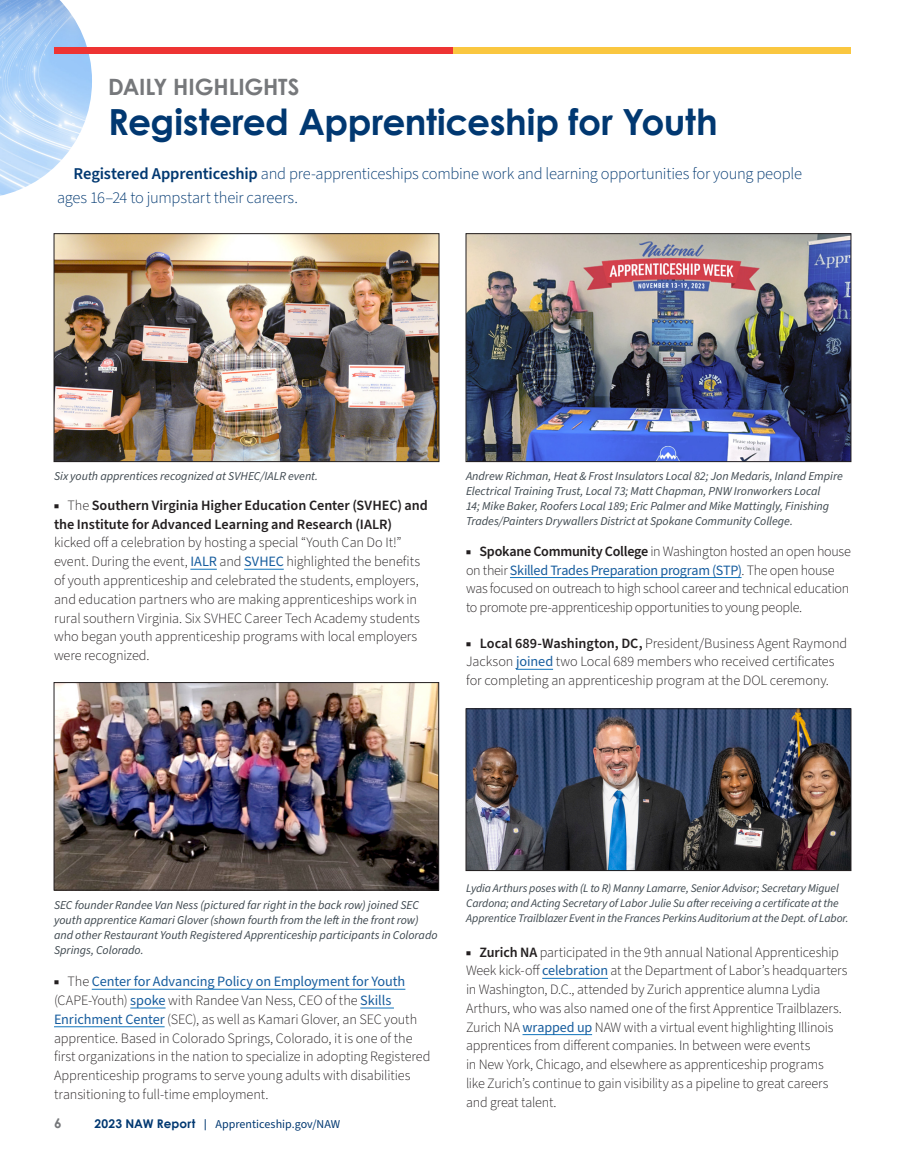
<style>
.page{position:relative;width:905px;height:1175px;background:#fff}
.page>*{position:absolute;margin:0;border:0;box-sizing:border-box;transform-origin:0 0}
.t1{font:700 36px "Century Gothic";letter-spacing:-.01em;color:#013871}
.t2{font:700 22.5px "Century Gothic";letter-spacing:-.01em;color:#76787b}
.Body-Intro{font:300 16.5px/24px "Source Sans Pro";letter-spacing:-.015em;color:#013871}
.t3{font:300 14.25px/18.8px "Source Sans Pro";letter-spacing:-.01em;color:#231f20}
.t4{font:700 13.5px "Century Gothic";color:#76787b}
.Photo_Caption{font:italic 12px/15px "Source Sans Pro";color:#3d474e}
.t5{font:12px "Source Sans Pro";color:#013871}
.Photo_Caption-2{font:italic 11.7px/15px "Source Sans Pro";letter-spacing:-.01em;color:#3d474e}
.s1{font-weight:600}
.s2{font-weight:700}
.s3{font-weight:400;color:#175d9e}
.s4{font-family:"Century Gothic";font-weight:700}
</style>
<div class="page">
<img style="left:0;top:0;width:92px;height:196px">
<div style="left:450px;top:47px;width:400px;height:7px;background:#fac740"></div>
<div style="left:54px;top:47px;width:398px;height:7px;background:#ee3433"></div>
<svg style="left:190px;top:569px;width:27px;height:1px"></svg>
<hr style="left:244px;top:569px;width:40px;height:1px;background:#1074bc">
<hr style="left:510px;top:577px;width:231px;height:1px;background:#1074bc">
<img style="left:56px;top:235px;width:381px;height:225px">
<div style="left:54px;top:233px;width:385px;height:229px;border:1px solid #231f20"></div>
<img style="left:467px;top:235px;width:382px;height:225px">
<div style="left:465px;top:233px;width:386px;height:229px;border:1px solid #231f20"></div>
<hr style="left:92px;top:988px;width:313px;height:1px;background:#1074bc">
<hr style="left:130px;top:1007px;width:35px;height:1px;background:#1074bc">
<hr style="left:360px;top:1007px;width:34px;height:1px;background:#1074bc">
<hr style="left:54px;top:1026px;width:111px;height:1px;background:#1074bc">
<img style="left:56px;top:684px;width:381px;height:204px">
<div style="left:54px;top:682px;width:385px;height:208px;border:1px solid #231f20"></div>
<hr style="left:516px;top:669px;width:37px;height:1px;background:#1074bc">
<hr style="left:542px;top:978px;width:66px;height:1px;background:#1074bc">
<hr style="left:522px;top:1034px;width:70px;height:1px;background:#1074bc">
<img style="left:467px;top:710px;width:382px;height:159px">
<div style="left:465px;top:708px;width:386px;height:163px;border:1px solid #231f20"></div>
<h1 class="t2" style="left:108px;top:69px;width:193px">DAILY HIGHLIGHTS</h1>
<h2 class="t1" style="left:108px;top:95px;width:611px">Registered Apprenticeship for Youth</h2>
<p class="Body-Intro" style="left:57px;top:162px;width:746px;text-indent:16px"><span class="s1">Registered Apprenticeship</span> and pre-apprenticeships combine work and learning opportunities for young people ages 16–24 to jumpstart their careers.</p>
<p class="Photo_Caption" style="left:54px;top:469px;width:265px">Six youth apprentices recognized at SVHEC/IALR event.</p>
<p class="Photo_Caption" style="left:466px;top:469px;width:378px">Andrew Richman, Heat &amp; Frost Insulators Local 82; Jon Medaris, Inland Empire Electrical Training Trust, Local 73; Matt Chapman, PNW Ironworkers Local<br>14; Mike Baker, Roofers Local 189; Eric Palmer and Mike Mattingly, Finishing Trades/Painters Drywallers District at Spokane Community College.</p>
<p class="t3" style="left:54px;top:496px;width:375px"><span class="s2">▪</span> The <span class="s1">Southern Virginia Higher Education Center (SVHEC) and the Institute for Advanced Learning and Research (IALR) </span>kicked off a celebration by hosting a special “Youth Can Do It!” event. During the event, <span class="s3">IALR</span> and <span class="s3">SVHEC</span> highlighted the benefits of youth apprenticeship and celebrated the students, employers, and education partners who are making apprenticeships work in rural southern Virginia. Six SVHEC Career Tech Academy students who began youth apprenticeship programs with local employers were recognized.</p>
<p class="t3" style="left:466px;top:542px;width:386px"><span class="s2">▪</span> <span class="s1">Spokane Community College</span> in Washington hosted an open house on their <span class="s3">Skilled Trades Preparation program (STP)</span>. The open house was focused on outreach to high school career and technical education to promote pre-apprenticeship opportunities to young people.</p>
<p class="t3" style="left:466px;top:634px;width:382px"><span class="s2">▪</span> <span class="s1">Local 689-Washington, DC,</span> President/Business Agent Raymond<br>Jackson <span class="s3">joined</span> two Local 689 members who received certificates for completing an apprenticeship program at the DOL ceremony.</p>
<p class="Photo_Caption" style="left:54px;top:898px;width:385px">SEC founder Randee Van Ness (pictured far right in the back row) joined SEC youth apprentice Kamari Glover (shown fourth from the left in the front row) and other Restaurant Youth Registered Apprenticeship participants in Colorado Springs, Colorado.</p>
<p class="t3" style="left:54px;top:972px;width:378px"><span class="s2">▪</span> The <span class="s3">Center for Advancing Policy on Employment for Youth </span>(CAPE-Youth) <span class="s3">spoke</span> with Randee Van Ness, CEO of the <span class="s3">Skills Enrichment Center</span> (SEC), as well as Kamari Glover, an SEC youth apprentice. Based in Colorado Springs, Colorado, it is one of the first organizations in the nation to specialize in adopting Registered Apprenticeship programs to serve young adults with disabilities transitioning to full-time employment.</p>
<p class="t4" style="left:54px;top:1112px;width:9px">6</p>
<p class="t5" style="left:94px;top:1116px;width:247px"><span class="s4">2023 NAW Report |</span> Apprenticeship.gov/NAW</p>
<p class="Photo_Caption-2" style="left:466px;top:880px;width:384px">Lydia Arthurs poses with (L to R) Manny Lamarre, Senior Advisor; Secretary Miguel<br>Cardona; and Acting Secretary of Labor Julie Su after receiving a certificate at the<br>Apprentice Trailblazer Event in the Frances Perkins Auditorium at the Dept. of Labor.</p>
<p class="t3" style="left:466px;top:943px;width:383px"><span class="s2">▪</span> <span class="s1">Zurich NA</span> participated in the 9th annual National Apprenticeship Week kick-off <span class="s3">celebration</span> at the Department of Labor’s headquarters in Washington, D.C., attended by Zurich apprentice alumna Lydia Arthurs, who was also named one of the first Apprentice Trailblazers.<br>Zurich NA <span class="s3">wrapped up</span> NAW with a virtual event highlighting Illinois apprentices from different companies. In between were events<br>in New York, Chicago, and elsewhere as apprenticeship programs<br>like Zurich’s continue to gain visibility as a pipeline to great careers and great talent.</p>
</div>
